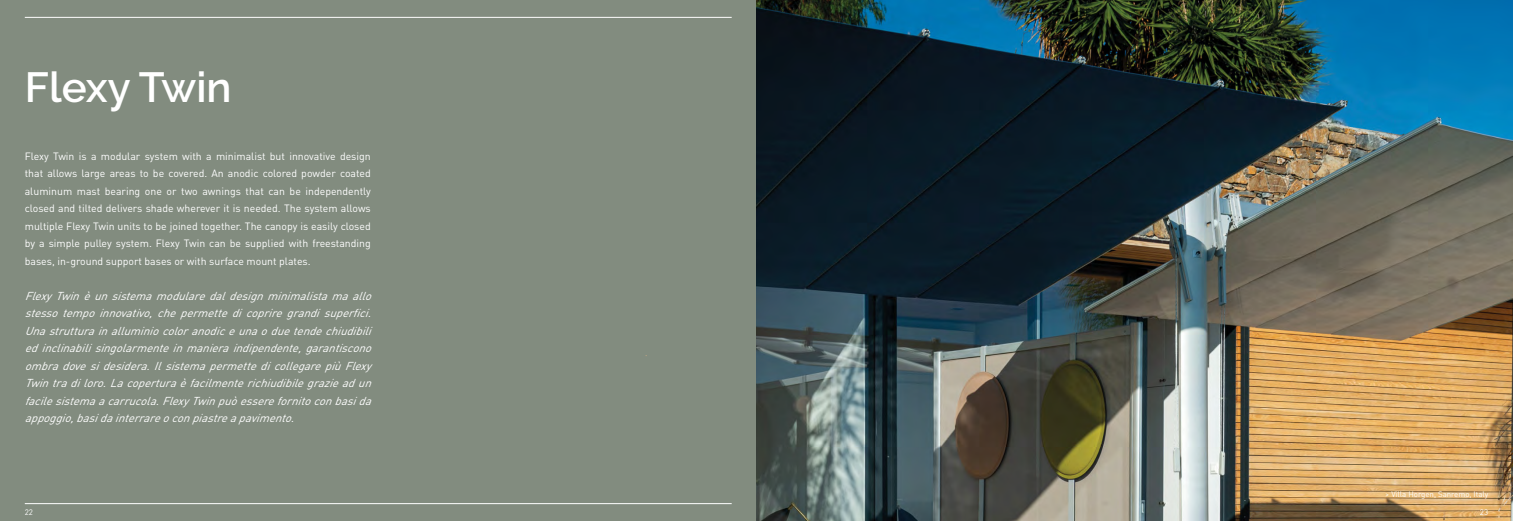
<style>
.page{position:relative;width:1513px;height:521px;background:#fff}
.page>*{position:absolute;margin:0;border:0;box-sizing:border-box;transform-origin:0 0}
.t1{font:600 42px "Raleway";color:#fff}
.t2{font:italic 11.38px/17.5px "DIN Pro";color:#fff;text-align:justify}
.t3{font:10.5px/17.5px "DIN Pro";color:#fff;text-align:justify}
.t4{font:7.88px "DIN Pro";color:#fff}
</style>
<div class="page">
<div style="left:0;top:0;width:756px;height:521px;background:#828c7f"></div>
<hr style="left:25px;top:17px;width:707px;height:1px;background:#fff">
<hr style="left:25px;top:503px;width:707px;height:1px;background:#fff">
<img style="left:756px;top:0;width:757px;height:521px">
<h1 class="t1" style="left:25px;top:63px;width:208px">Flexy Twin</h1>
<p class="t3" style="left:25px;top:147px;width:348px">Flexy Twin is a modular system with a minimalist but innovative design that allows large areas to be covered. An anodic colored powder coated aluminum mast bearing one or two awnings that can be independently closed and tilted delivers shade wherever it is needed. The system allows multiple Flexy Twin units to be joined together. The canopy is easily closed by a simple pulley system. Flexy Twin can be supplied with freestanding bases, in-ground support bases or with surface mount plates.</p>
<p class="t2" style="left:25px;top:286px;width:353px">FlexyTwinèunsistemamodularedaldesignminimalistamaallo stessotempoinnovativo,chepermettedicopriregrandisuperfici.<br>Unastrutturainalluminiocoloranodiceunaoduetendechiudibili edinclinabilisingolarmenteinmanieraindipendente,garantiscono ombradovesidesidera.IlsistemapermettedicollegarepiùFlexy Twintradiloro.Lacoperturaèfacilmenterichiudibilegrazieadun facilesistemaacarrucola.FlexyTwinpuòesserefornitoconbasida appoggio,basidainterrareoconpiastreapavimento.</p>
<p class="t4" style="left:1385px;top:489px;width:104px">&gt; Villa Horgen, Sanremo, Italy</p>
<p class="t4" style="left:25px;top:507px;width:10px">22</p>
<p class="t4" style="left:1480px;top:507px;width:10px">23</p>
</div>
